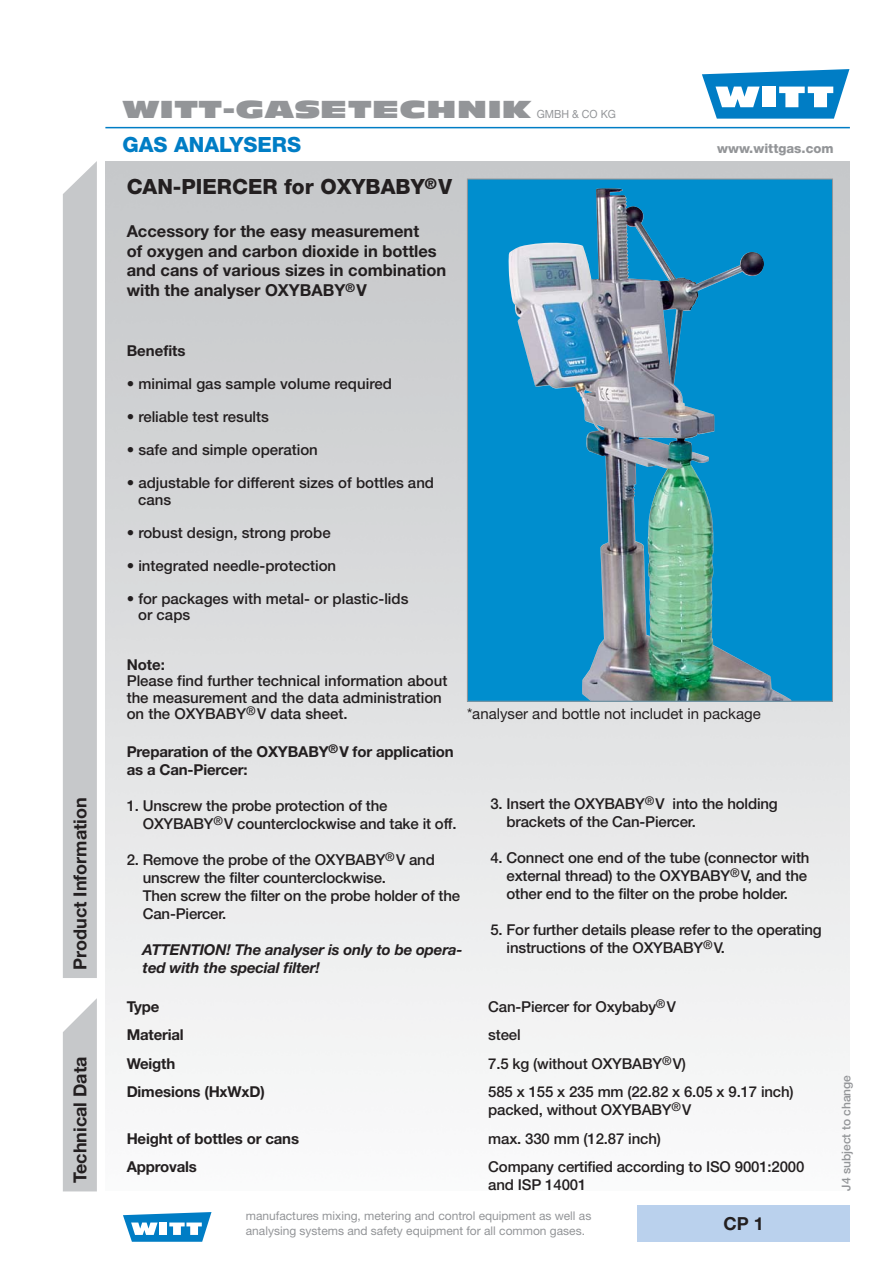
<style>
.page{position:relative;width:893px;height:1263px;background:#fff}
.page>*{position:absolute;margin:0;border:0;box-sizing:border-box;transform-origin:0 0}
.t1{font:24px "Antique Olive Nord";color:#939598;scale:1.2 1}
.t2{font:800 21px "Helvetica Neue";color:#231f20}
.t3{font:800 21px "Helvetica Neue";color:#007dc5}
.t4{font:700 18px "Helvetica Neue";color:#231f20}
.t5{font:700 16.5px/19.5px "Helvetica Neue";color:#231f20}
.t6{font:500 15px/18px "Helvetica Neue";letter-spacing:-.01em;color:#231f20}
.t7{font:700 15px/18px "Helvetica Neue";letter-spacing:-.01em;color:#231f20}
.t8{font:italic 700 15px/18px "Helvetica Neue";letter-spacing:-.01em;color:#231f20}
.t9{font:15px "Helvetica Neue";color:#231f20}
.t10{font:800 13.2px "Helvetica Neue";color:#939598}
.t11{font:12px/14.4px "Helvetica Neue CE";color:#939598}
.t12{font:500 12px "Helvetica Neue";color:#939598}
.s1{font-family:"Helvetica Neue";font-size:11.25px}
</style>
<div class="page">
<div style="left:63px;top:161px;width:34px;height:817px;background:#c6c8ca"></div>
<div style="left:637px;top:1206px;width:212px;height:36px;background:#bad1ed"></div>
<svg style="left:702px;top:69px;width:147px;height:50px"></svg>
<hr style="left:105px;top:127px;width:744px;height:1px;background:#007dc5">
<svg style="left:123px;top:1212px;width:88px;height:30px"></svg>
<svg style="left:63px;top:998px;width:34px;height:193px;background:#cbcdce"></svg>
<div style="left:467px;top:179px;width:365px;height:522px;background:#008ece"></div>
<img style="left:508px;top:188px;width:283px;height:512px">
<p class="t4" style="left:74px;top:970px;width:174px;rotate:-90deg">Product Information</p>
<p class="t4" style="left:74px;top:1183px;width:128px;rotate:-90deg">Technical Data</p>
<h1 class="t1" style="left:122px;top:100px;width:413px">WITT-GASETECHNIK <span class="s1">GMBH &amp; CO KG</span></h1>
<h2 class="t3" style="left:122px;top:137px;width:180px">GAS ANALYSERS</h2>
<h2 class="t2" style="left:127px;top:179px;width:327px">CAN-PIERCER for OXYBABY<sup>®</sup>V</h2>
<p class="t5" style="left:127px;top:223px;width:321px">Accessory for the easy measurement<br>of oxygen and carbon dioxide in bottles and cans of various sizes in combination with the analyser OXYBABY<sup>®</sup>V</p>
<p class="t10" style="left:717px;top:144px;width:118px">www.wittgas.com</p>
<p class="t7" style="left:127px;top:343px;width:60px">Benefits</p>
<p class="t6" style="left:127px;top:376px;width:267px">• minimal gas sample volume required</p>
<p class="t6" style="left:127px;top:409px;width:144px">• reliable test results</p>
<p class="t6" style="left:127px;top:442px;width:193px">• safe and simple operation</p>
<p class="t6" style="left:138px;top:476px;width:297px;line-height:16.5px;text-indent:-12px">• adjustable for different sizes of bottles and cans</p>
<p class="t6" style="left:127px;top:525px;width:205px">• robust design, strong probe</p>
<p class="t6" style="left:127px;top:558px;width:211px">• integrated needle-protection</p>
<p class="t6" style="left:138px;top:592px;width:272px;line-height:16.5px;text-indent:-12px">• for packages with metal- or plastic-lids or caps</p>
<p class="t7" style="left:127px;top:657px;width:40px">Note:</p>
<p class="t6" style="left:127px;top:674px;width:322px;line-height:16.5px">Please find further technical information about the measurement and the data administration on the OXYBABY<sup>®</sup>V data sheet.</p>
<p class="t9" style="left:467px;top:708px;width:295px">*analyser and bottle not includet in package</p>
<p class="t7" style="left:127px;top:744px;width:328px">Preparation of the OXYBABY<sup>®</sup>V for application as a Can-Piercer:</p>
<p class="t6" style="left:143px;top:798px;width:315px;text-indent:-16px">1. Unscrew the probe protection of the<br>OXYBABY<sup>®</sup>V counterclockwise and take it off.</p>
<p class="t6" style="left:143px;top:852px;width:319px;text-indent:-16px">2. Remove the probe of the OXYBABY<sup>®</sup>V and unscrew the filter counterclockwise.<br>Then screw the filter on the probe holder of the Can-Piercer.</p>
<p class="t8" style="left:143px;top:942px;width:321px">ATTENTION! The analyser is only to be opera&shy;ted with the special filter!</p>
<p class="t6" style="left:506px;top:796px;width:273px;text-indent:-16px">3. Insert the OXYBABY<sup>®</sup>V into the holding brackets of the Can-Piercer.</p>
<p class="t6" style="left:506px;top:850px;width:304px;text-indent:-16px">4. Connect one end of the tube (connector with external thread) to the OXYBABY<sup>®</sup>V, and the other end to the filter on the probe holder.</p>
<p class="t6" style="left:506px;top:922px;width:317px;text-indent:-16px">5. For further details please refer to the operating instructions of the OXYBABY<sup>®</sup>V.</p>
<p class="t7" style="left:127px;top:999px;width:34px">Type</p>
<p class="t6" style="left:488px;top:999px;width:189px">Can-Piercer for Oxybaby<sup>®</sup>V</p>
<p class="t7" style="left:127px;top:1027px;width:59px">Material</p>
<p class="t6" style="left:488px;top:1027px;width:34px">steel</p>
<p class="t7" style="left:127px;top:1056px;width:50px">Weigth</p>
<p class="t6" style="left:488px;top:1056px;width:199px">7.5 kg (without OXYBABY<sup>®</sup>V)</p>
<p class="t7" style="left:127px;top:1084px;width:140px">Dimesions (HxWxD)</p>
<p class="t6" style="left:488px;top:1084px;width:307px">585 x 155 x 235 mm (22.82 x 6.05 x 9.17 inch) packed, without OXYBABY<sup>®</sup>V</p>
<p class="t7" style="left:127px;top:1131px;width:174px">Height of bottles or cans</p>
<p class="t6" style="left:488px;top:1131px;width:174px">max. 330 mm (12.87 inch)</p>
<p class="t7" style="left:127px;top:1159px;width:72px">Approvals</p>
<p class="t6" style="left:488px;top:1159px;width:317px">Company certified according to ISO 9001:2000 and ISP 14001</p>
<p class="t11" style="left:246px;top:1210px;width:347px">manufactures mixing, metering and control equipment as well as analysing systems and safety equipment for all common gases.</p>
<p class="t4" style="left:723px;top:1217px;width:42px">CP 1</p>
<p class="t12" style="left:841px;top:1191px;width:117px;rotate:-90deg">J4 subject to change</p>
</div>
